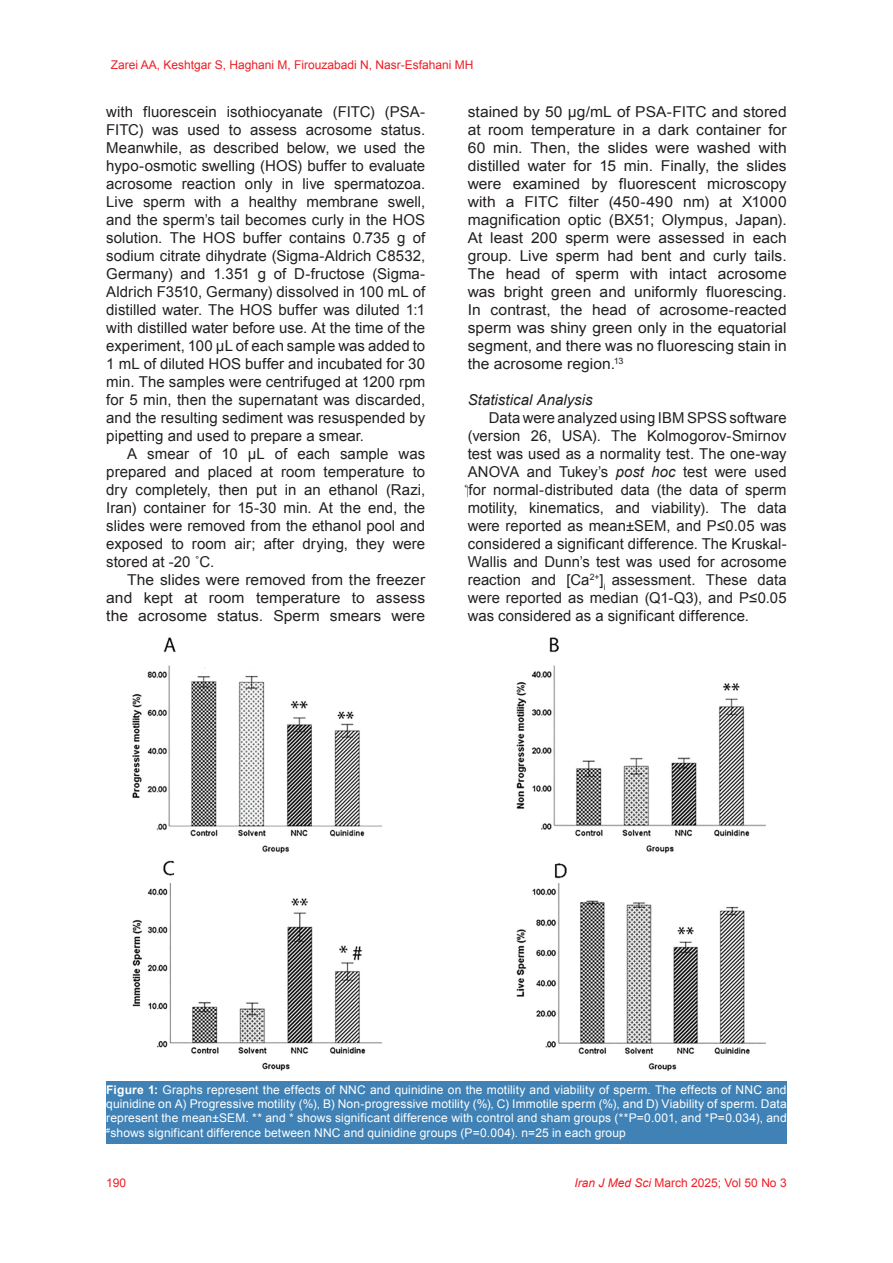
<style>
.page{position:relative;width:893px;height:1263px;background:#fff}
.page>*{position:absolute;margin:0;border:0;box-sizing:border-box;transform-origin:0 0}
.t1{font:15px/18px "Arial";letter-spacing:.005em;color:#231f20;text-align:justify}
.t2{font:15px/18px "Arial";letter-spacing:.005em;color:#231f20;text-align:justify;scale:1.04 1}
.t3{font:italic 15px "Arial";color:#231f20}
.t4{font:12px/14.4px "Arial";letter-spacing:.01em;color:#fff;text-align:justify}
.t5{font:12px "Arial";color:#ee1d23}
.s1{font-style:italic}
.s2{font-weight:700}
</style>
<div class="page">
<img style="left:132px;top:637px;width:633px;height:435px">
<div style="left:106px;top:1080px;width:681px;height:63px;background:#4082b5"></div>
<p class="t5" style="left:111px;top:57px;width:364px">Zarei AA, Keshtgar S, Haghani M, Firouzabadi N, Nasr-Esfahani MH</p>
<p class="t1" style="left:106px;top:103px;width:320px">with fluorescein isothiocyanate (FITC) (PSA-FITC) was used to assess acrosome status.<br>Meanwhile, as described below, we used the hypo-osmotic swelling (HOS) buffer to evaluate acrosome reaction only in live spermatozoa.<br>Live sperm with a healthy membrane swell, and the sperm’s tail becomes curly in the HOS solution. The HOS buffer contains 0.735 g of sodium citrate dihydrate (Sigma-Aldrich C8532, Germany) and 1.351 g of D-fructose (Sigma-Aldrich F3510, Germany) dissolved in 100 mL of distilled water. The HOS buffer was diluted 1:1 with distilled water before use. At the time of the experiment, 100 μL of each sample was added to 1 mL of diluted HOS buffer and incubated for 30 min. The samples were centrifuged at 1200 rpm for 5 min, then the supernatant was discarded, and the resulting sediment was resuspended by pipetting and used to prepare a smear.</p>
<p class="t1" style="left:106px;top:445px;width:320px;text-indent:21px">A smear of 10 µL of each sample was prepared and placed at room temperature to dry completely, then put in an ethanol (Razi, Iran) container for 15-30 min. At the end, the slides were removed from the ethanol pool and exposed to room air; after drying, they were stored at -20 ˚C.</p>
<p class="t2" style="left:106px;top:571px;width:308px;text-indent:21px">The slides were removed from the freezer and kept at room temperature to assess the acrosome status. Sperm smears were</p>
<p class="t2" style="left:468px;top:103px;width:308px">stained by 50 µg/mL of PSA-FITC and stored at room temperature in a dark container for 60 min. Then, the slides were washed with distilled water for 15 min. Finally, the slides were examined by fluorescent microscopy with a FITC filter (450-490 nm) at X1000 magnification optic (BX51; Olympus, Japan).<br>At least 200 sperm were assessed in each group. Live sperm had bent and curly tails.<br>The head of sperm with intact acrosome was bright green and uniformly fluorescing.<br>In contrast, the head of acrosome-reacted sperm was shiny green only in the equatorial segment, and there was no fluorescing stain in the acrosome region.<sup>13</sup></p>
<p class="t3" style="left:468px;top:390px;width:126px">Statistical Analysis</p>
<p class="t1" style="left:468px;top:409px;width:320px;text-indent:21px">Data were analyzed using IBM SPSS software (version 26, USA). The Kolmogorov-Smirnov test was used as a normality test. The one-way ANOVA and Tukey’s <span class="s1">post hoc</span> test were used for normal-distributed data (the data of sperm motility, kinematics, and viability). The data were reported as mean±SEM, and P≤0.05 was considered a significant difference. The Kruskal-Wallis and Dunn’s test was used for acrosome reaction and [Ca<sup>2+</sup>]<sub>i</sub> assessment. These data were reported as median (Q1-Q3), and P≤0.05 was considered as a significant difference.</p>
<p class="t4" style="left:106px;top:1082px;width:682px"><span class="s2">Figure 1:</span> Graphs represent the effects of NNC and quinidine on the motility and viability of sperm. The effects of NNC and quinidine on A) Progressive motility (%), B) Non-progressive motility (%), C) Immotile sperm (%), and D) Viability of sperm. Data represent the mean±SEM. ** and * shows significant difference with control and sham groups (**P=0.001, and *P=0.034), and <sup>#</sup>shows significant difference between NNC and quinidine groups (P=0.004). n=25 in each group</p>
<p class="t5" style="left:106px;top:1175px;width:22px">190</p>
<p class="t5" style="left:575px;top:1175px;width:214px"><span class="s1">Iran J Med Sci</span> March 2025; Vol 50 No 3</p>
</div>
